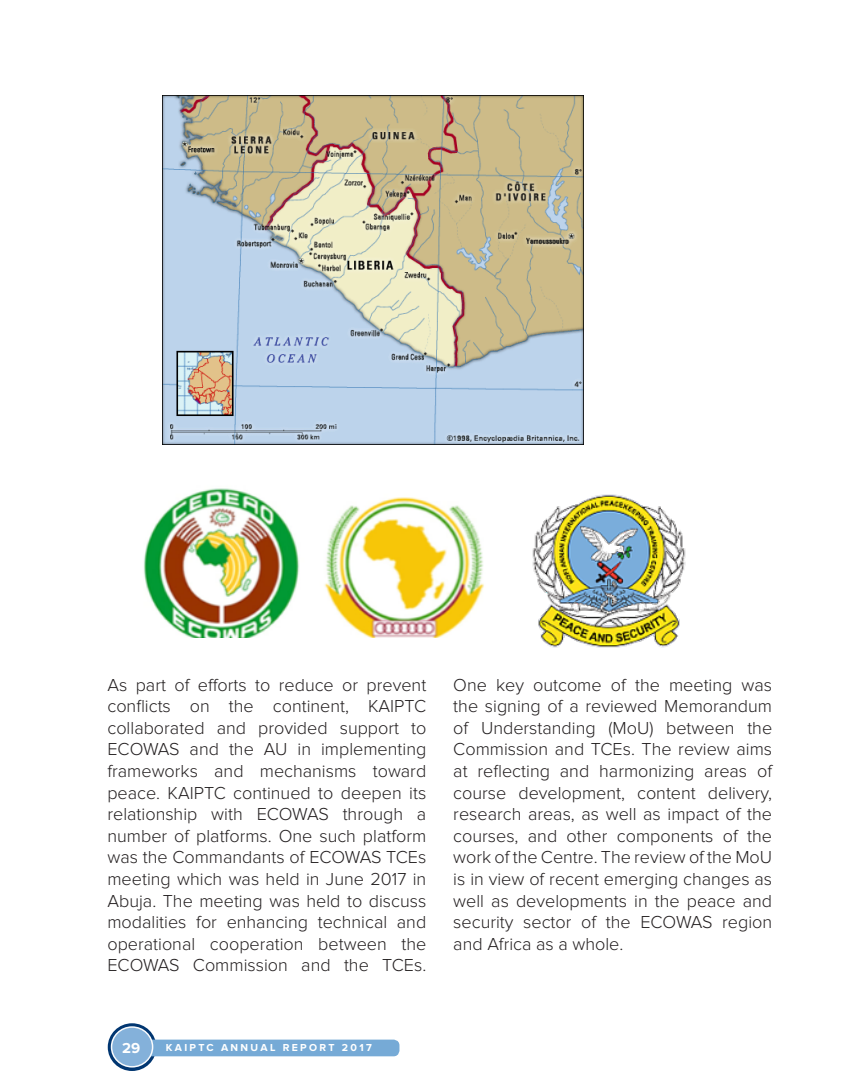
<style>
.page{position:relative;width:864px;height:1080px;background:#fff}
.page>*{position:absolute;margin:0;border:0;box-sizing:border-box;transform-origin:0 0}
.t1{font:300 18px/21.6px "Proxima Nova";color:#231f20;text-align:justify}
.t2{font:700 15px "Proxima Nova";color:#fff}
.t3{font:700 10.5px "Proxima Nova";letter-spacing:.22em;color:#fff}
</style>
<div class="page">
<svg style="left:108px;top:1023px;width:48px;height:48px"></svg>
<div style="left:131px;top:1040px;width:268px;height:16px;background:#76aad6;border-radius:6px"></div>
<div style="left:112px;top:1027px;width:41px;height:40px;background:#84b1da;border-radius:50%"></div>
<div style="left:111px;top:1026px;width:42px;height:42px;border:2px solid #f9fbfd;border-radius:50%"></div>
<img style="left:144px;top:488px;width:340px;height:150px">
<img style="left:532px;top:494px;width:154px;height:154px">
<img style="left:162px;top:96px;width:421px;height:348px">
<p class="t1" style="left:107px;top:675px;width:320px">As part of efforts to reduce or prevent conflicts on the continent, KAIPTC collaborated and provided support to ECOWAS and the AU in implementing frameworks and mechanisms toward peace. KAIPTC continued to deepen its relationship with ECOWAS through a number of platforms. One such platform was the Commandants of ECOWAS TCEs meeting which was held in June 2017 in Abuja. The meeting was held to discuss modalities for enhancing technical and operational cooperation between the ECOWAS Commission and the TCEs.</p>
<p class="t1" style="left:453px;top:675px;width:320px">One key outcome of the meeting was the signing of a reviewed Memorandum of Understanding (MoU) between the Commission and TCEs. The review aims at reflecting and harmonizing areas of course development, content delivery, research areas, as well as impact of the courses, and other components of the work of the Centre. The review of the MoU is in view of recent emerging changes as well as developments in the peace and security sector of the ECOWAS region and Africa as a whole.</p>
<p class="t2" style="left:122px;top:1041px;width:20px">29</p>
<p class="t3" style="left:166px;top:1043px;width:207px">KAIPTC ANNUAL REPORT 2017</p>
</div>
